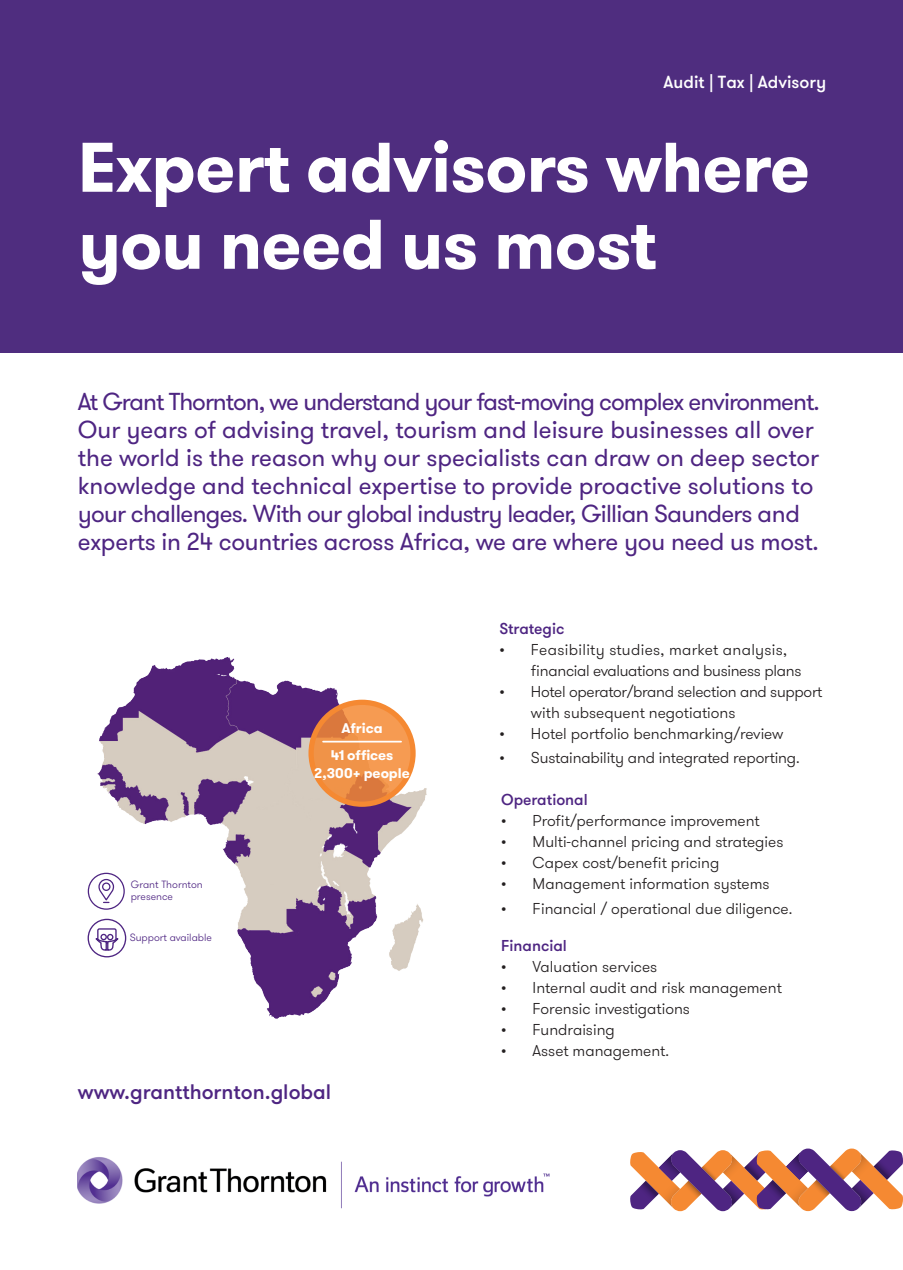
<style>
.page{position:relative;width:903px;height:1270px;background:#fff}
.page>*{position:absolute;margin:0;border:0;box-sizing:border-box;transform-origin:0 0}
.t1{font:700 70px/77px "GT Walsheim Pro";letter-spacing:-.01em;color:#fff}
.t2{font:24.5px/28px "GT Walsheim Pro";letter-spacing:-.01em;color:#4e2582}
.t3{font:500 21px "GT Walsheim Pro";color:#4e2582}
.t4{font:500 17.5px "GT Walsheim Pro";color:#fff}
.t5{font:300 15.75px "GT Walsheim Pro";color:#231f20}
.t6{font:300 15.75px/21px "GT Walsheim Pro";letter-spacing:-.02em;color:#231f20}
.t7{font:500 15.75px "GT Walsheim Pro";color:#4e2582}
.t8{font:700 14px/27.5px "GT Walsheim Pro";letter-spacing:-.005em;color:#fff;text-align:center}
.t9{font:300 10.5px/12.2px "GT Walsheim Pro";color:#4e2582}
</style>
<div class="page">
<div style="left:0;top:0;width:903px;height:352px;background:#4f2d7f"></div>
<img style="left:77px;top:1157px;width:473px;height:52px">
<img style="left:87px;top:657px;width:340px;height:362px">
<svg style="left:88px;top:873px;width:37px;height:37px"></svg>
<svg style="left:88px;top:919px;width:38px;height:38px"></svg>
<svg style="left:311px;top:702px;width:102px;height:102px;background:#ef914a"></svg>
<div style="left:308px;top:700px;width:108px;height:107px;border:5px solid #f58932;border-radius:50%"></div>
<hr style="left:323px;top:741px;width:78px;height:1px;background:#fff">
<svg style="left:630px;top:1148px;width:273px;height:63px"></svg>
<p class="t4" style="left:664px;top:70px;width:164px">Audit | Tax | Advisory</p>
<h1 class="t1" style="left:78px;top:129px;width:734px">Expert advisors where you need us most</h1>
<p class="t2" style="left:78px;top:388px;width:743px">At Grant Thornton, we understand your fast-moving complex environment.<br>Our years of advising travel, tourism and leisure businesses all over the world is the reason why our specialists can draw on deep sector knowledge and technical expertise to provide proactive solutions to your challenges. With our global industry leader, Gillian Saunders and experts in 24 countries across Africa, we are where you need us most.</p>
<p class="t9" style="left:131px;top:879px;width:73px">Grant Thornton presence</p>
<p class="t9" style="left:130px;top:931px;width:84px">Support available</p>
<p class="t8" style="left:331px;top:714px;width:64px">Africa<br>41 offices</p>
<p class="t8" style="left:314px;top:759px;width:97px">2,300+ people</p>
<p class="t3" style="left:78px;top:1079px;width:255px">www.grantthornton.global</p>
<p class="t7" style="left:499px;top:618px;width:67px">Strategic</p>
<p class="t6" style="left:531px;top:639px;width:272px;text-indent:-32px">• Feasibility studies, market analysis, financial evaluations and business plans</p>
<p class="t6" style="left:531px;top:681px;width:293px;text-indent:-32px">• Hotel operator/brand selection and support with subsequent negotiations</p>
<p class="t5" style="left:499px;top:723px;width:286px">• Hotel portfolio benchmarking/review</p>
<p class="t5" style="left:499px;top:748px;width:302px">• Sustainability and integrated reporting.</p>
<p class="t7" style="left:501px;top:790px;width:88px">Operational</p>
<p class="t5" style="left:501px;top:811px;width:260px">• Profit/performance improvement</p>
<p class="t5" style="left:501px;top:832px;width:284px">• Multi-channel pricing and strategies</p>
<p class="t5" style="left:501px;top:853px;width:220px">• Capex cost/benefit pricing</p>
<p class="t5" style="left:501px;top:874px;width:270px">• Management information systems</p>
<p class="t5" style="left:501px;top:898px;width:293px">• Financial / operational due diligence.</p>
<p class="t7" style="left:501px;top:936px;width:67px">Financial</p>
<p class="t5" style="left:501px;top:957px;width:158px">• Valuation services</p>
<p class="t5" style="left:501px;top:978px;width:282px">• Internal audit and risk management</p>
<p class="t5" style="left:501px;top:999px;width:190px">• Forensic investigations</p>
<p class="t5" style="left:501px;top:1020px;width:115px">• Fundraising</p>
<p class="t5" style="left:501px;top:1041px;width:169px">• Asset management.</p>
</div>
